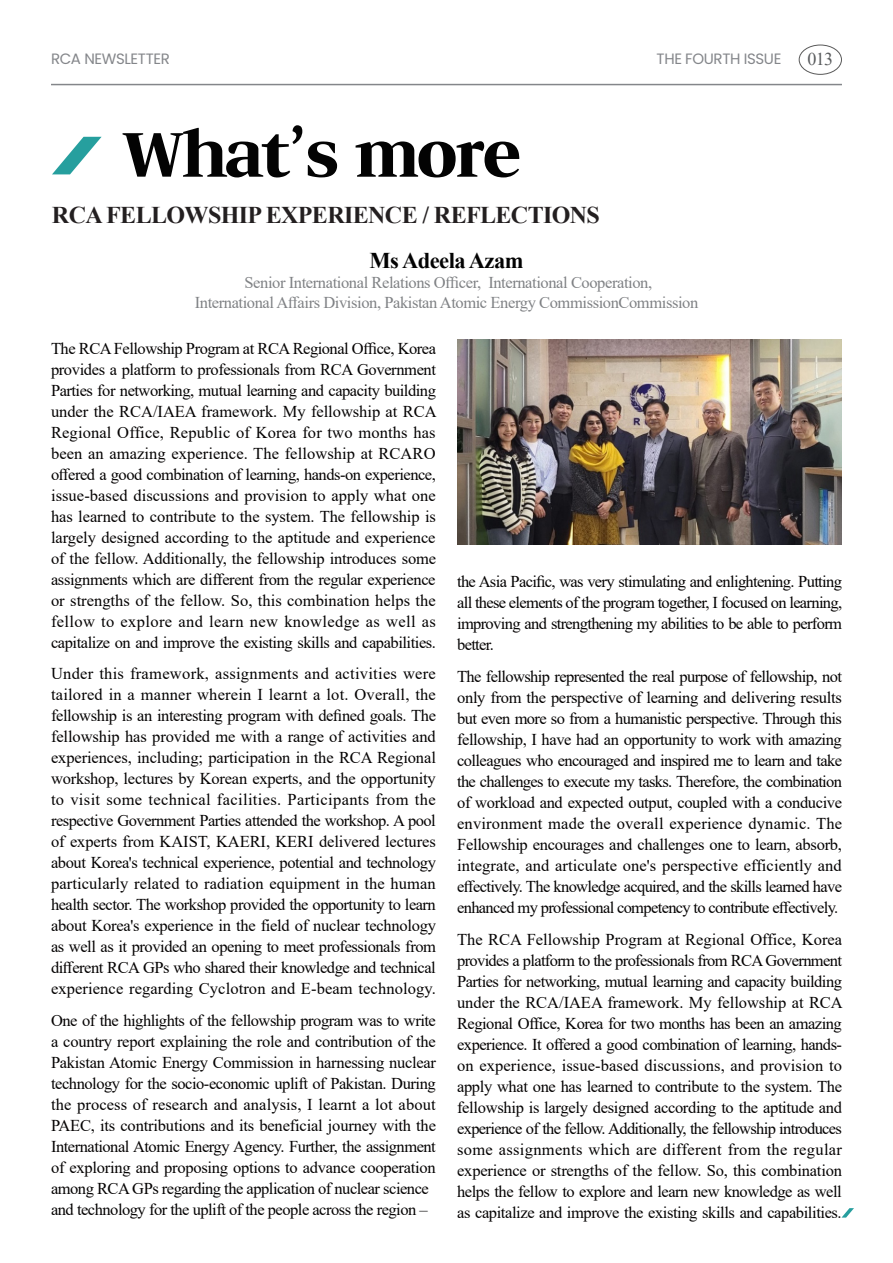
<style>
.page{position:relative;width:893px;height:1263px;background:#fff}
.page>*{position:absolute;margin:0;border:0;box-sizing:border-box;transform-origin:0 0}
.t1{font:58.5px "SD Gd Myeongjo TTF";letter-spacing:-.025em;color:#030303}
.t2{font:700 24px "Times New Roman";letter-spacing:-.025em;color:#231f20}
.t3{font:700 22.5px "Times New Roman";letter-spacing:-.025em;color:#030303}
.t4{font:18px "Times New Roman";color:#595b5d}
.t5{font:16.5px/21px "Times New Roman";letter-spacing:-.03em;color:#050303;text-align:justify}
.t6{font:16.5px "Times New Roman";letter-spacing:-.025em;color:#808285}
.t7{font:15px "Poppins";letter-spacing:-.025em;color:#84868a}
</style>
<div class="page">
<hr style="left:51px;top:84px;width:791px;height:1px;background:#84868a">
<div style="left:799px;top:45px;width:43px;height:30px;border:1px solid #595959;border-radius:50%"></div>
<svg style="left:52px;top:137px;width:50px;height:37px"></svg>
<svg style="left:842px;top:1208px;width:12px;height:9px"></svg>
<img style="left:457px;top:340px;width:384px;height:204px">
<p class="t7" style="left:51px;top:50px;width:120px">RCA NEWSLETTER</p>
<p class="t7" style="left:657px;top:50px;width:126px">THE FOURTH ISSUE</p>
<p class="t4" style="left:807px;top:47px;width:27px">013</p>
<p class="t1" style="left:122px;top:123px;width:400px">What’s more</p>
<p class="t2" style="left:52px;top:198px;width:549px">RCA FELLOWSHIP EXPERIENCE / REFLECTIONS</p>
<p class="t3" style="left:370px;top:244px;width:155px">Ms Adeela Azam</p>
<p class="t6" style="left:245px;top:271px;width:409px">Senior International Relations Officer, International Cooperation,</p>
<p class="t6" style="left:195px;top:290px;width:505px">International Affairs Division, Pakistan Atomic Energy CommissionCommission</p>
<p class="t5" style="left:51px;top:337px;width:387px">The RCA Fellowship Program at RCA Regional Office, Korea provides a platform to professionals from RCA Government Parties for networking, mutual learning and capacity building under the RCA/IAEA framework. My fellowship at RCA Regional Office, Republic of Korea for two months has been an amazing experience. The fellowship at RCARO offered a good combination of learning, hands-on experience, issue-based discussions and provision to apply what one has learned to contribute to the system. The fellowship is largely designed according to the aptitude and experience of the fellow. Additionally, the fellowship introduces some assignments which are different from the regular experience or strengths of the fellow. So, this combination helps the fellow to explore and learn new knowledge as well as capitalize on and improve the existing skills and capabilities.</p>
<p class="t5" style="left:457px;top:570px;width:387px">the Asia Pacific, was very stimulating and enlightening. Putting all these elements of the program together, I focused on learning, improving and strengthening my abilities to be able to perform better.</p>
<p class="t5" style="left:457px;top:665px;width:387px">The fellowship represented the real purpose of fellowship, not only from the perspective of learning and delivering results but even more so from a humanistic perspective. Through this fellowship, I have had an opportunity to work with amazing colleagues who encouraged and inspired me to learn and take the challenges to execute my tasks. Therefore, the combination of workload and expected output, coupled with a conducive environment made the overall experience dynamic. The Fellowship encourages and challenges one to learn, absorb, integrate, and articulate one's perspective efficiently and effectively. The knowledge acquired, and the skills learned have enhanced my professional competency to contribute effectively.</p>
<p class="t5" style="left:457px;top:928px;width:387px">The RCA Fellowship Program at Regional Office, Korea provides a platform to the professionals from RCA Government Parties for networking, mutual learning and capacity building under the RCA/IAEA framework. My fellowship at RCA Regional Office, Korea for two months has been an amazing experience. It offered a good combination of learning, hands&shy;on experience, issue-based discussions, and provision to apply what one has learned to contribute to the system. The fellowship is largely designed according to the aptitude and experience of the fellow. Additionally, the fellowship introduces some assignments which are different from the regular experience or strengths of the fellow. So, this combination helps the fellow to explore and learn new knowledge as well as capitalize and improve the existing skills and capabilities.</p>
<p class="t5" style="left:51px;top:663px;width:386px">Under this framework, assignments and activities were tailored in a manner wherein I learnt a lot. Overall, the fellowship is an interesting program with defined goals. The fellowship has provided me with a range of activities and experiences, including; participation in the RCA Regional workshop, lectures by Korean experts, and the opportunity to visit some technical facilities. Participants from the respective Government Parties attended the workshop. A pool of experts from KAIST, KAERI, KERI delivered lectures about Korea's technical experience, potential and technology particularly related to radiation equipment in the human health sector. The workshop provided the opportunity to learn about Korea's experience in the field of nuclear technology as well as it provided an opening to meet professionals from different RCA GPs who shared their knowledge and technical experience regarding Cyclotron and E-beam technology.</p>
<p class="t5" style="left:51px;top:1010px;width:387px">One of the highlights of the fellowship program was to write a country report explaining the role and contribution of the Pakistan Atomic Energy Commission in harnessing nuclear technology for the socio-economic uplift of Pakistan. During the process of research and analysis, I learnt a lot about PAEC, its contributions and its beneficial journey with the International Atomic Energy Agency. Further, the assignment of exploring and proposing options to advance cooperation among RCA GPs regarding the application of nuclear science</p>
<p class="t5" style="left:51px;top:1199px;width:378px">and technology for the uplift of the people across the region –</p>
</div>
